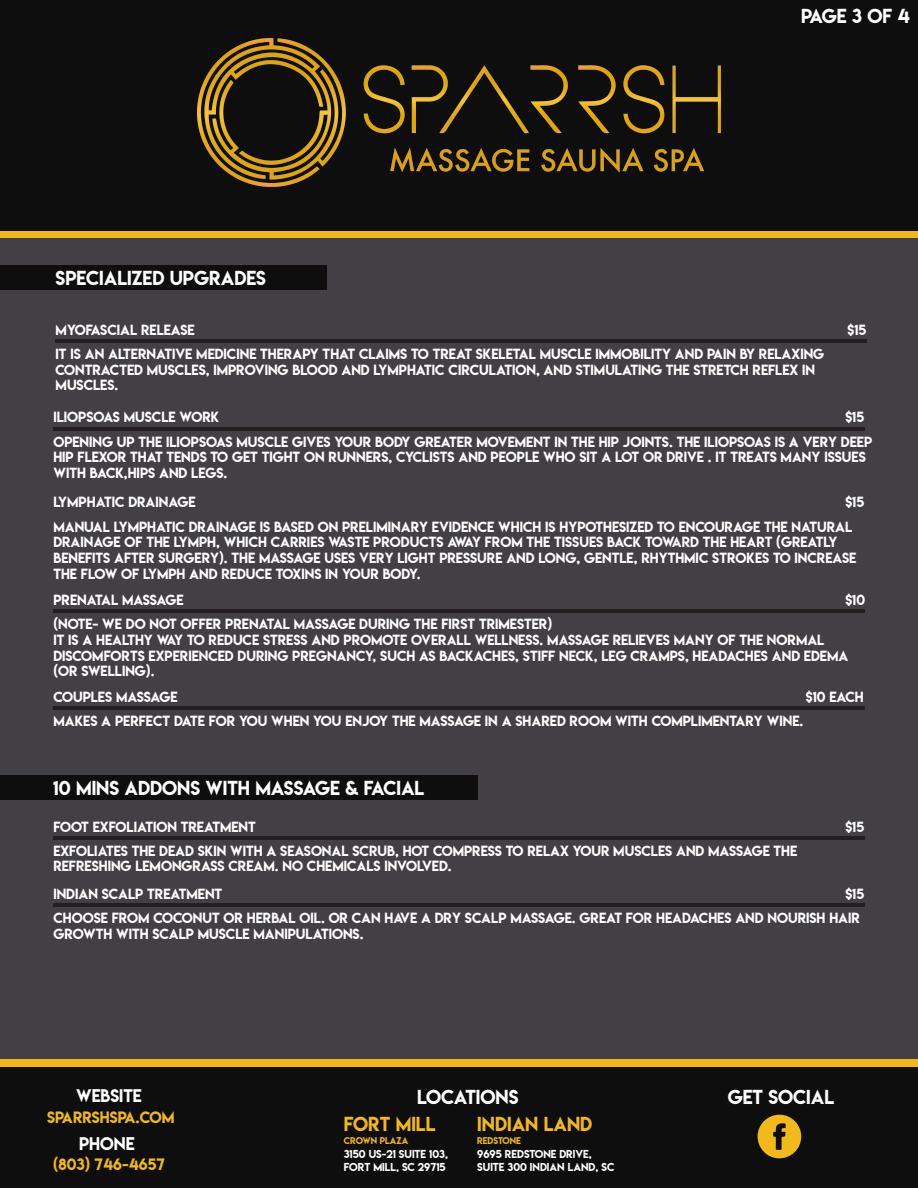
<style>
.page{position:relative;width:918px;height:1188px;background:#fff}
.page>*{position:absolute;margin:0;border:0;box-sizing:border-box;transform-origin:0 0}
.t1{font:18px "Lemon Milk";color:#fff}
.t2{font:18px "Lemon Milk";color:#f1b919}
.t3{font:16.2px "Lemon Milk";color:#fff}
.t4{font:14.7px "Lemon Milk";color:#f1b919}
.t5{font:13.05px/24.2px "Lemon Milk";color:#fff}
.t6{font:10.2px/12.3px "Lemon Milk";color:#fff}
.t7{font:8.7px "Lemon Milk";color:#f1b919}
</style>
<div class="page">
<div style="left:0;top:213px;width:918px;height:957px;background:#424044"></div>
<div style="left:0;top:0;width:918px;height:231px;background:#0f0e0e"></div>
<img style="left:197px;top:38px;width:524px;height:149px">
<div style="left:0;top:231px;width:918px;height:7px;background:#f1b919"></div>
<div style="left:0;top:1067px;width:918px;height:121px;background:#0f0e0e"></div>
<div style="left:0;top:1059px;width:918px;height:8px;background:#f1b919"></div>
<svg style="left:758px;top:1115px;width:43px;height:43px"></svg>
<div style="left:0;top:265px;width:326px;height:25px;background:#0f0e0e"></div>
<hr style="left:56px;top:339px;width:811px;height:4px;background:#231f20">
<hr style="left:53px;top:427px;width:812px;height:4px;background:#231f20">
<hr style="left:53px;top:609px;width:812px;height:4px;background:#231f20">
<hr style="left:53px;top:706px;width:812px;height:4px;background:#231f20">
<div style="left:0;top:775px;width:477px;height:25px;background:#0f0e0e"></div>
<hr style="left:53px;top:836px;width:812px;height:4px;background:#231f20">
<hr style="left:53px;top:903px;width:812px;height:4px;background:#231f20">
<h1 class="t1" style="left:801px;top:3px;width:110px">PAGE 3 OF 4</h1>
<h1 class="t1" style="left:56px;top:265px;width:212px">SPECIALIZED UPGRADES</h1>
<p class="t5" style="left:56px;top:318px;width:770px">MYOFASCIAL RELEASE<br>IT IS AN ALTERNATIVE MEDICINE THERAPY THAT CLAIMS TO TREAT SKELETAL MUSCLE IMMOBILITY AND PAIN BY RELAXING</p>
<p class="t5" style="left:56px;top:362px;width:761px;line-height:15.8px">CONTRACTED MUSCLES, IMPROVING BLOOD AND LYMPHATIC CIRCULATION, AND STIMULATING THE STRETCH REFLEX IN<br>MUSCLES.</p>
<p class="t5" style="left:848px;top:318px;width:20px">$15</p>
<p class="t5" style="left:845px;top:405px;width:20px">$15</p>
<p class="t5" style="left:53px;top:405px;width:820px">ILIOPSOAS MUSCLE WORK<br>OPENING UP THE ILIOPSOAS MUSCLE GIVES YOUR BODY GREATER MOVEMENT IN THE HIP JOINTS. THE ILIOPSOAS IS A VERY DEEP</p>
<p class="t5" style="left:53px;top:449px;width:814px;line-height:15.8px">HIP FLEXOR THAT TENDS TO GET TIGHT ON RUNNERS, CYCLISTS AND PEOPLE WHO SIT A LOT OR DRIVE . IT TREATS MANY ISSUES<br>WITH BACK,HIPS AND LEGS.</p>
<p class="t5" style="left:845px;top:490px;width:20px">$15</p>
<p class="t5" style="left:53px;top:490px;width:800px">LYMPHATIC DRAINAGE<br>MANUAL LYMPHATIC DRAINAGE IS BASED ON PRELIMINARY EVIDENCE WHICH IS HYPOTHESIZED TO ENCOURAGE THE NATURAL</p>
<p class="t5" style="left:53px;top:534px;width:804px;line-height:15.8px">DRAINAGE OF THE LYMPH, WHICH CARRIES WASTE PRODUCTS AWAY FROM THE TISSUES BACK TOWARD THE HEART (GREATLY<br>BENEFITS AFTER SURGERY). THE MASSAGE USES VERY LIGHT PRESSURE AND LONG, GENTLE, RHYTHMIC STROKES TO INCREASE<br>THE FLOW OF LYMPH AND REDUCE TOXINS IN YOUR BODY.</p>
<p class="t5" style="left:845px;top:588px;width:21px">$10</p>
<p class="t5" style="left:53px;top:588px;width:500px">PRENATAL MASSAGE<br>(NOTE- WE DO NOT OFFER PRENATAL MASSAGE DURING THE FIRST TRIMESTER)</p>
<p class="t5" style="left:53px;top:632px;width:796px;line-height:15.8px">IT IS A HEALTHY WAY TO REDUCE STRESS AND PROMOTE OVERALL WELLNESS. MASSAGE RELIEVES MANY OF THE NORMAL<br>DISCOMFORTS EXPERIENCED DURING PREGNANCY, SUCH AS BACKACHES, STIFF NECK, LEG CRAMPS, HEADACHES AND EDEMA (OR SWELLING).</p>
<p class="t5" style="left:53px;top:685px;width:751px">COUPLES MASSAGE<br>MAKES A PERFECT DATE FOR YOU WHEN YOU ENJOY THE MASSAGE IN A SHARED ROOM WITH COMPLIMENTARY WINE.</p>
<p class="t5" style="left:806px;top:685px;width:59px">$10 EACH</p>
<h1 class="t1" style="left:53px;top:775px;width:373px">10 MINS ADDONS WITH MASSAGE &amp; FACIAL</h1>
<p class="t5" style="left:53px;top:814px;width:745px">FOOT EXFOLIATION TREATMENT<br>EXFOLIATES THE DEAD SKIN WITH A SEASONAL SCRUB, HOT COMPRESS TO RELAX YOUR MUSCLES AND MASSAGE THE</p>
<p class="t5" style="left:53px;top:854px;width:400px">REFRESHING LEMONGRASS CREAM. NO CHEMICALS INVOLVED.</p>
<p class="t5" style="left:845px;top:814px;width:20px">$15</p>
<p class="t5" style="left:845px;top:881px;width:20px">$15</p>
<p class="t5" style="left:53px;top:881px;width:808px">INDIAN SCALP TREATMENT<br>CHOOSE FROM COCONUT OR HERBAL OIL. OR CAN HAVE A DRY SCALP MASSAGE. GREAT FOR HEADACHES AND NOURISH HAIR</p>
<p class="t5" style="left:53px;top:921px;width:312px">GROWTH WITH SCALP MUSCLE MANIPULATIONS.</p>
<p class="t3" style="left:76px;top:1084px;width:67px">WEBSITE</p>
<h1 class="t1" style="left:417px;top:1084px;width:103px">LOCATIONS</h1>
<p class="t4" style="left:47px;top:1106px;width:129px">SPARRSHSPA.COM</p>
<h1 class="t2" style="left:344px;top:1111px;width:93px">FORT MILL</h1>
<h1 class="t2" style="left:477px;top:1111px;width:117px">INDIAN LAND</h1>
<p class="t3" style="left:79px;top:1132px;width:57px">PHONE</p>
<p class="t4" style="left:53px;top:1154px;width:113px">(803) 746-4657</p>
<p class="t7" style="left:344px;top:1135px;width:66px">CROWN PLAZA</p>
<p class="t7" style="left:477px;top:1135px;width:45px">REDSTONE</p>
<p class="t6" style="left:344px;top:1148px;width:106px">3150 US-21 SUITE 103,<br>FORT MILL, SC 29715</p>
<p class="t6" style="left:477px;top:1148px;width:139px">9695 REDSTONE DRIVE,<br>SUITE 300 INDIAN LAND, SC</p>
<h1 class="t1" style="left:728px;top:1084px;width:108px">GET SOCIAL</h1>
</div>
